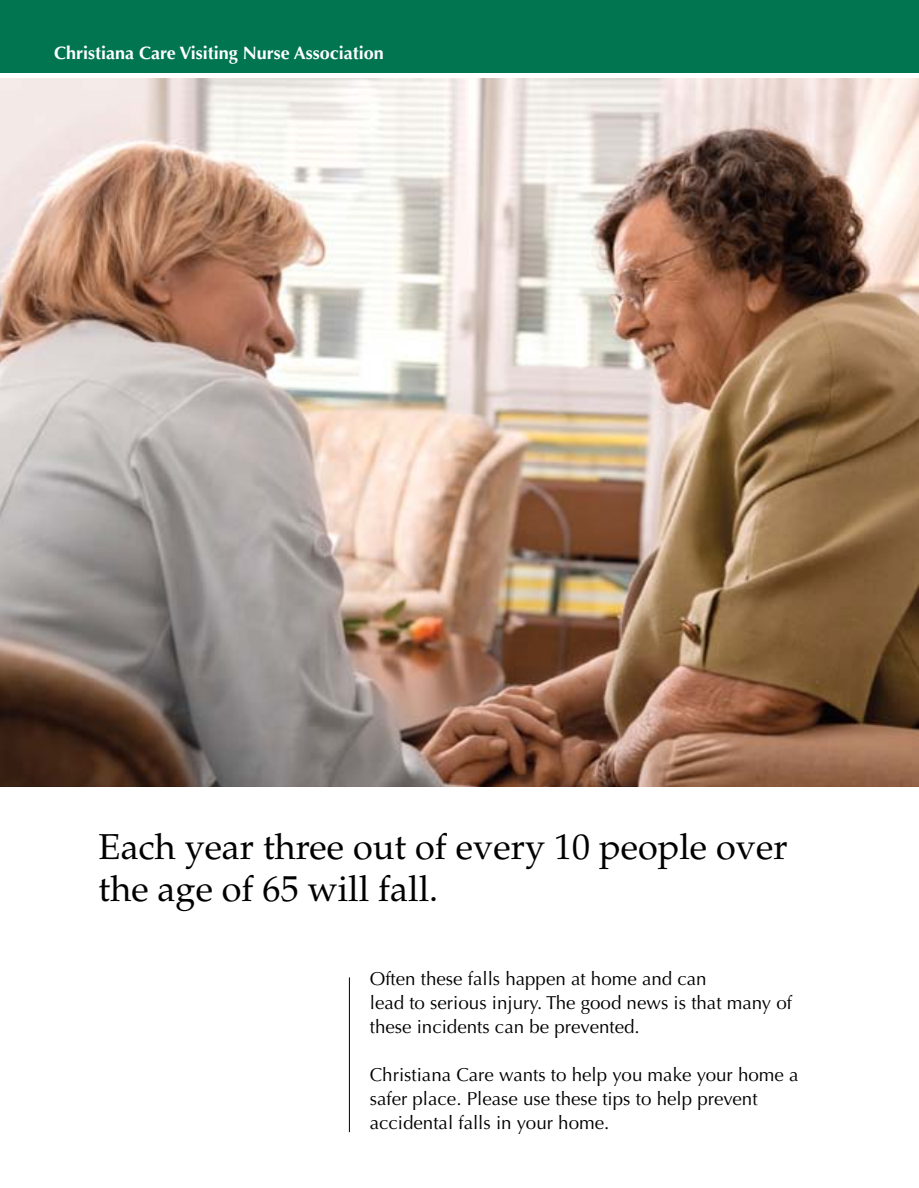
<style>
.page{position:relative;width:919px;height:1188px;background:#fff}
.page>*{position:absolute;margin:0;border:0;box-sizing:border-box;transform-origin:0 0}
.t1{font:36px/42px "Palatino";color:#000}
.t2{font:18.75px/24px "Optima";color:#000}
.t3{font:700 18px "Optima";color:#fff}
</style>
<div class="page">
<img style="left:0;top:78px;width:918px;height:708px">
<div style="left:0;top:0;width:918px;height:72px;background:#007550"></div>
<hr style="left:349px;top:977px;width:1px;height:155px;background:#000">
<p class="t3" style="left:54px;top:42px;width:331px">Christiana Care Visiting Nurse Association</p>
<h1 class="t1" style="left:99px;top:827px;width:690px">Each year three out of every 10 people over the age of 65 will fall.</h1>
<p class="t2" style="left:369px;top:967px;width:423px">Often these falls happen at home and can<br>lead to serious injury. The good news is that many of these incidents can be prevented.</p>
<p class="t2" style="left:369px;top:1063px;width:430px">Christiana Care wants to help you make your home a safer place. Please use these tips to help prevent accidental falls in your home.</p>
</div>
